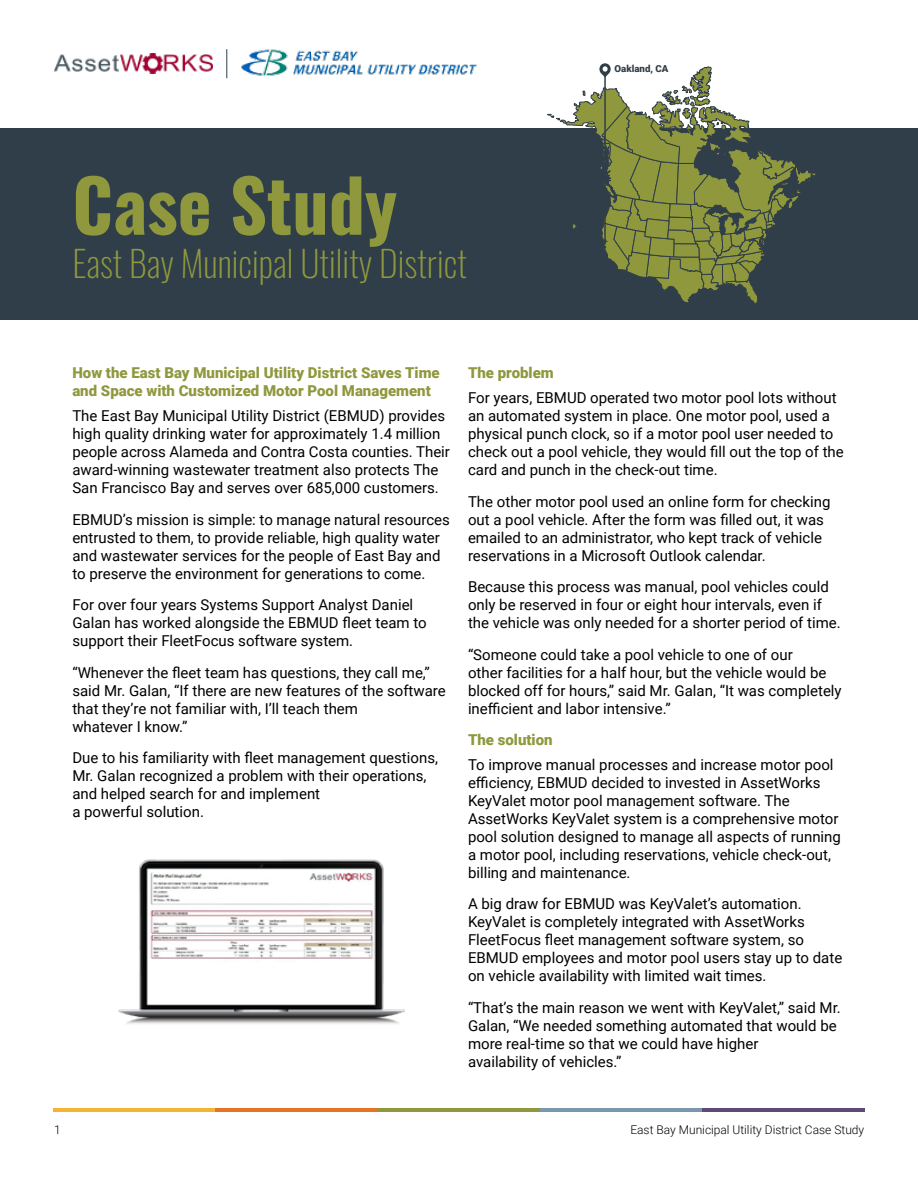
<style>
.page{position:relative;width:918px;height:1188px;background:#fff}
.page>*{position:absolute;margin:0;border:0;box-sizing:border-box;transform-origin:0 0}
.t1{font:700 72px "Oswald";color:#8f983d}
.t2{font:200 36px "Oswald";color:#8f983d}
.t3{font:15px/18px "Roboto";color:#000}
.t4{font:900 15px/18px "Roboto";color:#8f983d}
.t5{font:300 12px "Roboto";color:#000}
.t6{font:900 9.75px "Roboto";color:#323e48}
</style>
<div class="page">
<img style="left:54px;top:53px;width:159px;height:21px">
<svg style="left:226px;top:49px;width:1px;height:29px"></svg>
<hr style="left:378px;top:1108px;width:162px;height:3px;background:#8f983d">
<hr style="left:54px;top:1108px;width:162px;height:3px;background:#f4b333">
<hr style="left:216px;top:1108px;width:162px;height:3px;background:#e67425">
<hr style="left:540px;top:1108px;width:162px;height:3px;background:#7a97ab">
<hr style="left:702px;top:1108px;width:162px;height:3px;background:#604877">
<img style="left:241px;top:49px;width:236px;height:28px">
<div style="left:0;top:128px;width:918px;height:192px;background:#303e49"></div>
<img style="left:118px;top:859px;width:287px;height:165px">
<svg style="left:547px;top:63px;width:269px;height:240px"></svg>
<h1 class="t1" style="left:72px;top:141px;width:326px">Case Study</h1>
<h2 class="t2" style="left:72px;top:231px;width:396px">East Bay Municipal Utility District</h2>
<p class="t6" style="left:615px;top:62px;width:56px">Oakland, CA</p>
<p class="t4" style="left:72px;top:364px;width:369px">How the East Bay Municipal Utility District Saves Time and Space with Customized Motor Pool Management</p>
<p class="t3" style="left:72px;top:406px;width:379px">The East Bay Municipal Utility District (EBMUD) provides high quality drinking water for approximately 1.4 million people across Alameda and Contra Costa counties. Their award-winning wastewater treatment also protects The San Francisco Bay and serves over 685,000 customers.</p>
<p class="t3" style="left:72px;top:510px;width:379px">EBMUD’s mission is simple: to manage natural resources entrusted to them, to provide reliable, high quality water and wastewater services for the people of East Bay and to preserve the environment for generations to come.</p>
<p class="t3" style="left:72px;top:595px;width:356px">For over four years Systems Support Analyst Daniel<br>Galan has worked alongside the EBMUD fleet team to support their FleetFocus software system.</p>
<p class="t3" style="left:72px;top:663px;width:375px">“Whenever the fleet team has questions, they call me,” said Mr. Galan, “If there are new features of the software that they’re not familiar with, I’ll teach them<br>whatever I know.”</p>
<p class="t3" style="left:72px;top:748px;width:367px">Due to his familiarity with fleet management questions, Mr. Galan recognized a problem with their operations, and helped search for and implement<br>a powerful solution.</p>
<p class="t4" style="left:468px;top:364px;width:87px">The problem</p>
<p class="t3" style="left:468px;top:388px;width:377px">For years, EBMUD operated two motor pool lots without an automated system in place. One motor pool, used a physical punch clock, so if a motor pool user needed to check out a pool vehicle, they would fill out the top of the card and punch in the check-out time.</p>
<p class="t3" style="left:468px;top:492px;width:364px">The other motor pool used an online form for checking out a pool vehicle. After the form was filled out, it was emailed to an administrator, who kept track of vehicle reservations in a Microsoft Outlook calendar.</p>
<p class="t3" style="left:468px;top:577px;width:374px">Because this process was manual, pool vehicles could only be reserved in four or eight hour intervals, even if the vehicle was only needed for a shorter period of time.</p>
<p class="t3" style="left:468px;top:645px;width:375px">“Someone could take a pool vehicle to one of our<br>other facilities for a half hour, but the vehicle would be blocked off for hours,” said Mr. Galan, “It was completely inefficient and labor intensive.”</p>
<p class="t4" style="left:468px;top:730px;width:86px">The solution</p>
<p class="t3" style="left:468px;top:755px;width:374px">To improve manual processes and increase motor pool efficiency, EBMUD decided to invested in AssetWorks KeyValet motor pool management software. The AssetWorks KeyValet system is a comprehensive motor pool solution designed to manage all aspects of running a motor pool, including reservations, vehicle check-out, billing and maintenance.</p>
<p class="t3" style="left:468px;top:895px;width:376px">A big draw for EBMUD was KeyValet’s automation.<br>KeyValet is completely integrated with AssetWorks FleetFocus fleet management software system, so EBMUD employees and motor pool users stay up to date on vehicle availability with limited wait times.</p>
<p class="t3" style="left:468px;top:998px;width:374px">“That’s the main reason we went with KeyValet,” said Mr.<br>Galan, “We needed something automated that would be more real-time so that we could have higher<br>availability of vehicles.”</p>
<p class="t5" style="left:54px;top:1122px;width:8px">1</p>
<p class="t5" style="left:630px;top:1122px;width:235px">East Bay Municipal Utility District Case Study</p>
</div>
